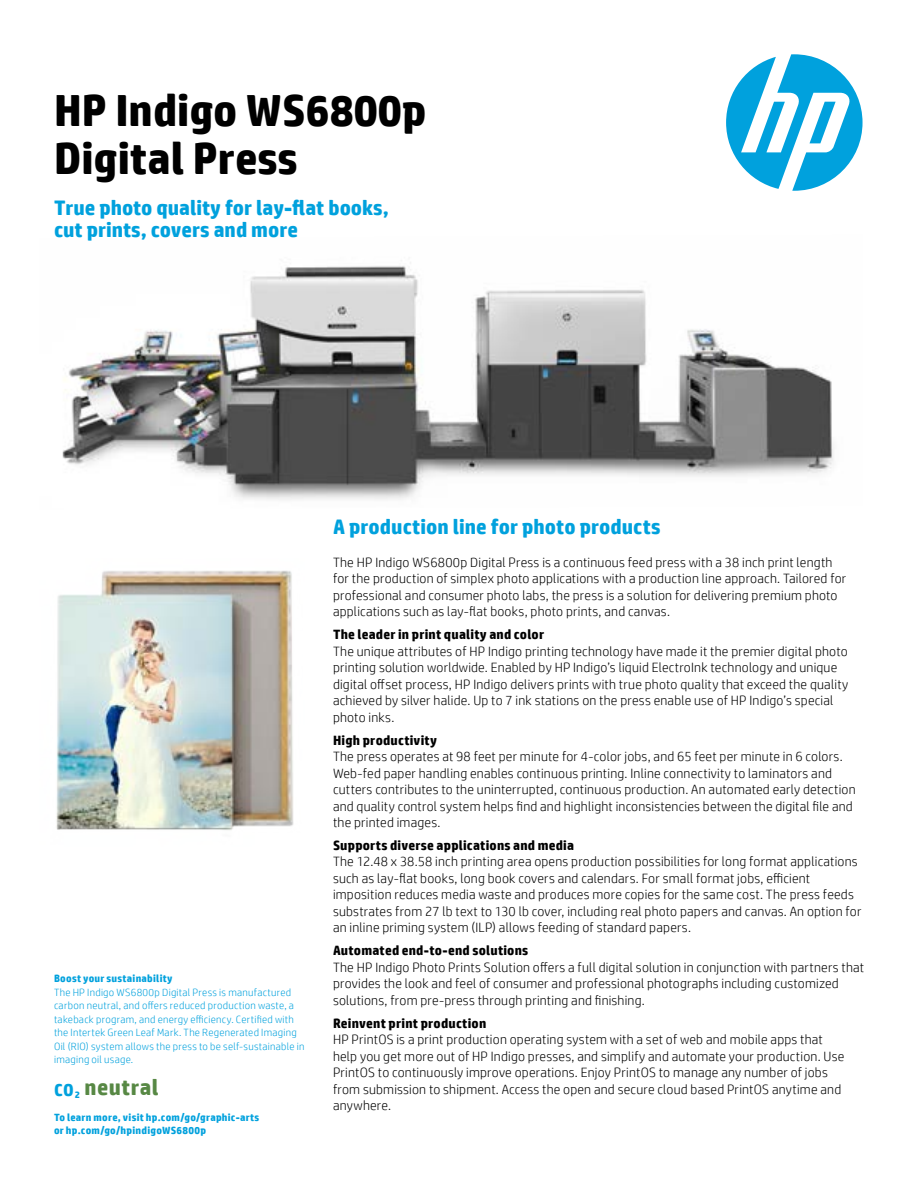
<style>
.page{position:relative;width:918px;height:1188px;background:#fff}
.page>*{position:absolute;margin:0;border:0;box-sizing:border-box;transform-origin:0 0}
.t1{font:700 45px/48px "HP Simplified";color:#000}
.t2{font:700 22.35px "HP Simplified";letter-spacing:.02em;color:#578844}
.t3{font:700 21px/22.5px "HP Simplified";color:#00a1dd}
.t4{font:700 17.4px "HP Simplified";color:#00a1dd}
.t5{font:300 13.5px/16.5px "HP Simplified";letter-spacing:.015em;color:#000}
.t6{font:700 13.5px "HP Simplified";letter-spacing:.015em;color:#000}
.t7{font:300 10.5px/13.5px "HP Simplified";letter-spacing:.025em;color:#00a1dd}
.t8{font:700 10.5px/13.5px "HP Simplified";letter-spacing:.025em;color:#00a1dd}
</style>
<div class="page">
<img style="left:56px;top:570px;width:238px;height:260px">
<img style="left:62px;top:262px;width:772px;height:238px">
<svg style="left:726px;top:54px;width:137px;height:137px"></svg>
<h1 class="t1" style="left:54px;top:86px;width:374px">HP Indigo WS6800p<br>Digital Press</h1>
<h3 class="t3" style="left:54px;top:196px;width:336px">True photo quality for lay-flat books, cut prints, covers and more</h3>
<p class="t8" style="left:54px;top:972px;width:120px">Boost your sustainability</p>
<p class="t7" style="left:54px;top:985px;width:252px">The HP Indigo WS6800p Digital Press is manufactured carbon neutral, and offers reduced production waste, a takeback program, and energy efficiency. Certified with the Intertek Green Leaf Mark. The Regenerated Imaging Oil (RIO) system allows the press to be self-sustainable in imaging oil usage.</p>
<p class="t4" style="left:54px;top:1079px;width:28px">CO<sub>2</sub></p>
<h2 class="t2" style="left:85px;top:1074px;width:75px">neutral</h2>
<p class="t8" style="left:54px;top:1110px;width:207px">To learn more, visit hp.com/go/graphic-arts or hp.com/go/hpindigoWS6800p</p>
<h3 class="t3" style="left:333px;top:515px;width:329px">A production line for photo products</h3>
<p class="t5" style="left:333px;top:554px;width:515px">The HP Indigo WS6800p Digital Press is a continuous feed press with a 38 inch print length for the production of simplex photo applications with a production line approach. Tailored for professional and consumer photo labs, the press is a solution for delivering premium photo applications such as lay-flat books, photo prints, and canvas.</p>
<p class="t6" style="left:333px;top:627px;width:213px">The leader in print quality and color</p>
<p class="t5" style="left:333px;top:643px;width:517px">The unique attributes of HP Indigo printing technology have made it the premier digital photo printing solution worldwide. Enabled by HP Indigo’s liquid ElectroInk technology and unique digital offset process, HP Indigo delivers prints with true photo quality that exceed the quality achieved by silver halide. Up to 7 ink stations on the press enable use of HP Indigo’s special photo inks.</p>
<p class="t6" style="left:333px;top:732px;width:106px">High productivity</p>
<p class="t5" style="left:333px;top:748px;width:524px">The press operates at 98 feet per minute for 4-color jobs, and 65 feet per minute in 6 colors.<br>Web-fed paper handling enables continuous printing. Inline connectivity to laminators and cutters contributes to the uninterrupted, continuous production. An automated early detection and quality control system helps find and highlight inconsistencies between the digital file and the printed images.</p>
<p class="t6" style="left:333px;top:837px;width:243px">Supports diverse applications and media</p>
<p class="t5" style="left:333px;top:853px;width:530px">The 12.48 x 38.58 inch printing area opens production possibilities for long format applications such as lay-flat books, long book covers and calendars. For small format jobs, efficient imposition reduces media waste and produces more copies for the same cost. The press feeds substrates from 27 lb text to 130 lb cover, including real photo papers and canvas. An option for an inline priming system (ILP) allows feeding of standard papers.</p>
<p class="t6" style="left:333px;top:943px;width:197px">Automated end-to-end solutions</p>
<p class="t5" style="left:333px;top:959px;width:533px">The HP Indigo Photo Prints Solution offers a full digital solution in conjunction with partners that provides the look and feel of consumer and professional photographs including customized solutions, from pre-press through printing and finishing.</p>
<p class="t6" style="left:333px;top:1015px;width:155px">Reinvent print production</p>
<p class="t5" style="left:333px;top:1031px;width:513px">HP PrintOS is a print production operating system with a set of web and mobile apps that help you get more out of HP Indigo presses, and simplify and automate your production. Use PrintOS to continuously improve operations. Enjoy PrintOS to manage any number of jobs from submission to shipment. Access the open and secure cloud based PrintOS anytime and anywhere.</p>
</div>
